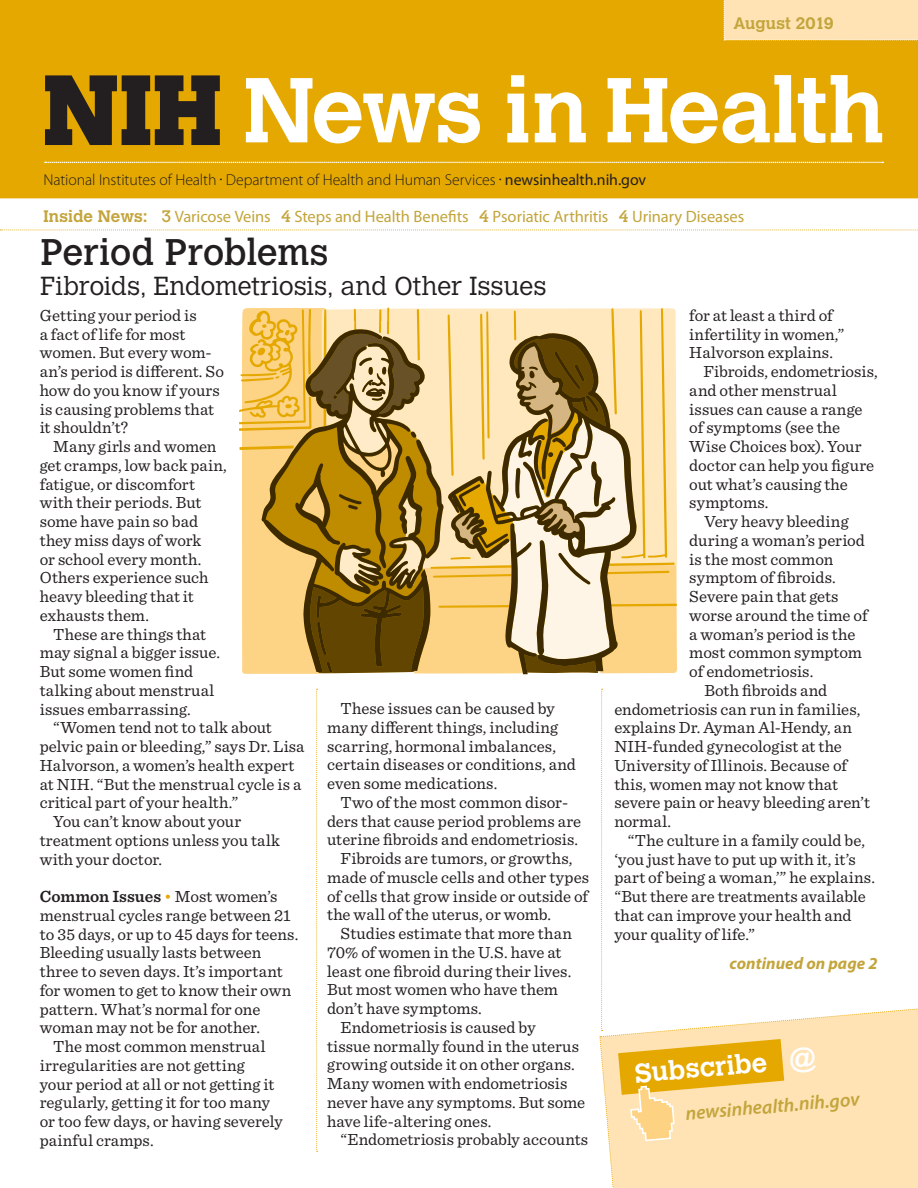
<style>
.page{position:relative;width:918px;height:1188px;background:#fff}
.page>*{position:absolute;margin:0;border:0;box-sizing:border-box;transform-origin:0 0}
.t1{font:36.75px "Calvert MT Std";letter-spacing:-.01em;color:#231f20}
.t2{font:700 26.85px "Calvert MT Std";color:#fff}
.t3{font:300 25.8px "Calvert MT Std";color:#231f20}
.NewsIH_Body{font:italic 600 19.5px "Myriad Pro";color:#c3a53c}
.NewsIH_Body-2{font:16.8px/18.8px "Sentinel";color:#231f20}
.t4{font:italic 700 16.8px "Myriad Pro";letter-spacing:.005em;color:#c3a53c}
.t5{font:16.5px "Myriad Pro";letter-spacing:-.005em;color:#c3a53c}
.t6{font:700 16.5px "Calvert MT Std";color:#c3a53c}
.t7{font:300 15.9px "Myriad Pro";letter-spacing:-.005em;color:#231f20}
.s1{font-weight:400}
.s2{font-family:"Calvert MT Std";font-weight:700}
.s3{font-family:"Calvert MT Std"}
.s4{font-weight:600}
.s5{color:#e5a800}
</style>
<div class="page">
<svg style="left:0;top:0;width:918px;height:198px;background:#ddaa1d"></svg>
<svg style="left:0;top:229px;width:918px;height:1px"></svg>
<svg style="left:316px;top:689px;width:2px;height:463px"></svg>
<div style="left:724px;top:0;width:194px;height:41px;background:#ffe3b4"></div>
<svg style="left:45px;top:162px;width:838px;height:1px"></svg>
<svg style="left:239px;top:308px;width:438px;height:366px;background:#caab6b"></svg>
<svg style="left:599px;top:689px;width:319px;height:499px"></svg>
<p class="t6" style="left:733px;top:13px;width:102px">August 2019</p>
<p class="t7" style="left:44px;top:171px;width:604px">National Institutes of Health <sup>•</sup> Department of Health and Human Services <sup>•</sup> <span class="s1">newsinhealth.nih.gov</span></p>
<p class="t5" style="left:44px;top:207px;width:702px"><span class="s2">Inside News:</span> <span class="s3">3</span> Varicose Veins <span class="s3">4</span> Steps and Health Benefits <span class="s3">4</span> Psoriatic Arthritis <span class="s3">4</span> Urinary Diseases</p>
<p class="t1" style="left:40px;top:231px;width:290px">Period Problems</p>
<p class="t3" style="left:40px;top:271px;width:508px">Fibroids, Endometriosis, and Other Issues</p>
<p class="NewsIH_Body-2" style="left:40px;top:305px;width:186px">Getting your period is<br>a fact of life for most women. But every wom&shy;an’s period is different. So how do you know if yours is causing problems that it shouldn’t?</p>
<p class="NewsIH_Body-2" style="left:53px;top:436px;width:165px">Many girls and women</p>
<p class="NewsIH_Body-2" style="left:40px;top:455px;width:189px">get cramps, low back pain,</p>
<p class="NewsIH_Body-2" style="left:40px;top:474px;width:157px">fatigue, or discomfort</p>
<p class="NewsIH_Body-2" style="left:40px;top:492px;width:163px">with their periods. But</p>
<p class="NewsIH_Body-2" style="left:40px;top:511px;width:160px">some have pain so bad</p>
<p class="NewsIH_Body-2" style="left:40px;top:530px;width:163px">they miss days of work</p>
<p class="NewsIH_Body-2" style="left:40px;top:549px;width:163px">or school every month.</p>
<p class="NewsIH_Body-2" style="left:40px;top:567px;width:170px">Others experience such</p>
<p class="NewsIH_Body-2" style="left:40px;top:586px;width:155px">heavy bleeding that it</p>
<p class="NewsIH_Body-2" style="left:40px;top:605px;width:111px">exhausts them.</p>
<p class="NewsIH_Body-2" style="left:53px;top:624px;width:154px">These are things that</p>
<p class="NewsIH_Body-2" style="left:40px;top:642px;width:182px">may signal a bigger issue.</p>
<p class="NewsIH_Body-2" style="left:40px;top:661px;width:176px">But some women find talking about menstrual issues embarrassing.</p>
<p class="NewsIH_Body-2" style="left:40px;top:717px;width:266px;text-indent:13px">“Women tend not to talk about pelvic pain or bleeding,” says Dr. Lisa Halvorson, a women’s health expert at NIH. “But the menstrual cycle is a critical part of your health.”</p>
<p class="NewsIH_Body-2" style="left:40px;top:811px;width:242px;text-indent:13px">You can’t know about your treatment options unless you talk with your doctor.</p>
<p class="NewsIH_Body-2" style="left:40px;top:886px;width:260px"><span class="s4">Common Issues</span> <span class="s5">•</span> Most women’s menstrual cycles range between 21 to 35 days, or up to 45 days for teens.<br>Bleeding usually lasts between three to seven days. It’s important for women to get to know their own pattern. What’s normal for one woman may not be for another.</p>
<p class="NewsIH_Body-2" style="left:40px;top:1036px;width:245px;text-indent:13px">The most common menstrual irregularities are not getting<br>your period at all or not getting it regularly, getting it for too many or too few days, or having severely painful cramps.</p>
<p class="NewsIH_Body-2" style="left:327px;top:698px;width:250px;text-indent:14px">These issues can be caused by many different things, including scarring, hormonal imbalances, certain diseases or conditions, and even some medications.</p>
<p class="NewsIH_Body-2" style="left:327px;top:792px;width:256px;text-align:center">Two of the most common disor&shy;ders that cause period problems are uterine fibroids and endometriosis.</p>
<p class="NewsIH_Body-2" style="left:327px;top:848px;width:264px;text-indent:14px">Fibroids are tumors, or growths, made of muscle cells and other types of cells that grow inside or outside of the wall of the uterus, or womb.</p>
<p class="NewsIH_Body-2" style="left:327px;top:923px;width:246px;text-indent:14px">Studies estimate that more than<br>70% of women in the U.S. have at least one fibroid during their lives.<br>But most women who have them don’t have symptoms.</p>
<p class="NewsIH_Body-2" style="left:327px;top:1017px;width:260px;text-indent:14px">Endometriosis is caused by<br>tissue normally found in the uterus growing outside it on other organs.<br>Many women with endometriosis never have any symptoms. But some have life-altering ones.</p>
<p class="NewsIH_Body-2" style="left:341px;top:1129px;width:249px">“Endometriosis probably accounts</p>
<p class="NewsIH_Body-2" style="left:689px;top:305px;width:157px">for at least a third of infertility in women,”<br>Halvorson explains.</p>
<p class="NewsIH_Body-2" style="left:689px;top:361px;width:190px;text-indent:14px">Fibroids, endometriosis, and other menstrual issues can cause a range of symptoms (see the<br>Wise Choices box). Your doctor can help you figure out what’s causing the symptoms.</p>
<p class="NewsIH_Body-2" style="left:689px;top:511px;width:180px;text-indent:15px">Very heavy bleeding during a woman’s period is the most common symptom of fibroids.<br>Severe pain that gets worse around the time of a woman’s period is the most common symptom of endometriosis.</p>
<p class="NewsIH_Body-2" style="left:614px;top:680px;width:257px;text-indent:90px">Both fibroids and endometriosis can run in families, explains Dr. Ayman Al-Hendy, an<br>NIH-funded gynecologist at the<br>University of Illinois. Because of this, women may not know that severe pain or heavy bleeding aren’t normal.</p>
<p class="NewsIH_Body-2" style="left:614px;top:830px;width:262px;text-indent:14px">“The culture in a family could be, ‘you just have to put up with it, it’s part of being a woman,’” he explains. “But there are treatments available that can improve your health and your quality of life.”</p>
<p class="t4" style="left:729px;top:954px;width:150px">continued on page 2</p>
<p class="t2" style="left:634px;top:1056px;width:134px;rotate:-5deg">Subscribe</p>
<p class="NewsIH_Body" style="left:685px;top:1103px;width:176px;rotate:-5deg">newsinhealth.nih.gov</p>
</div>
